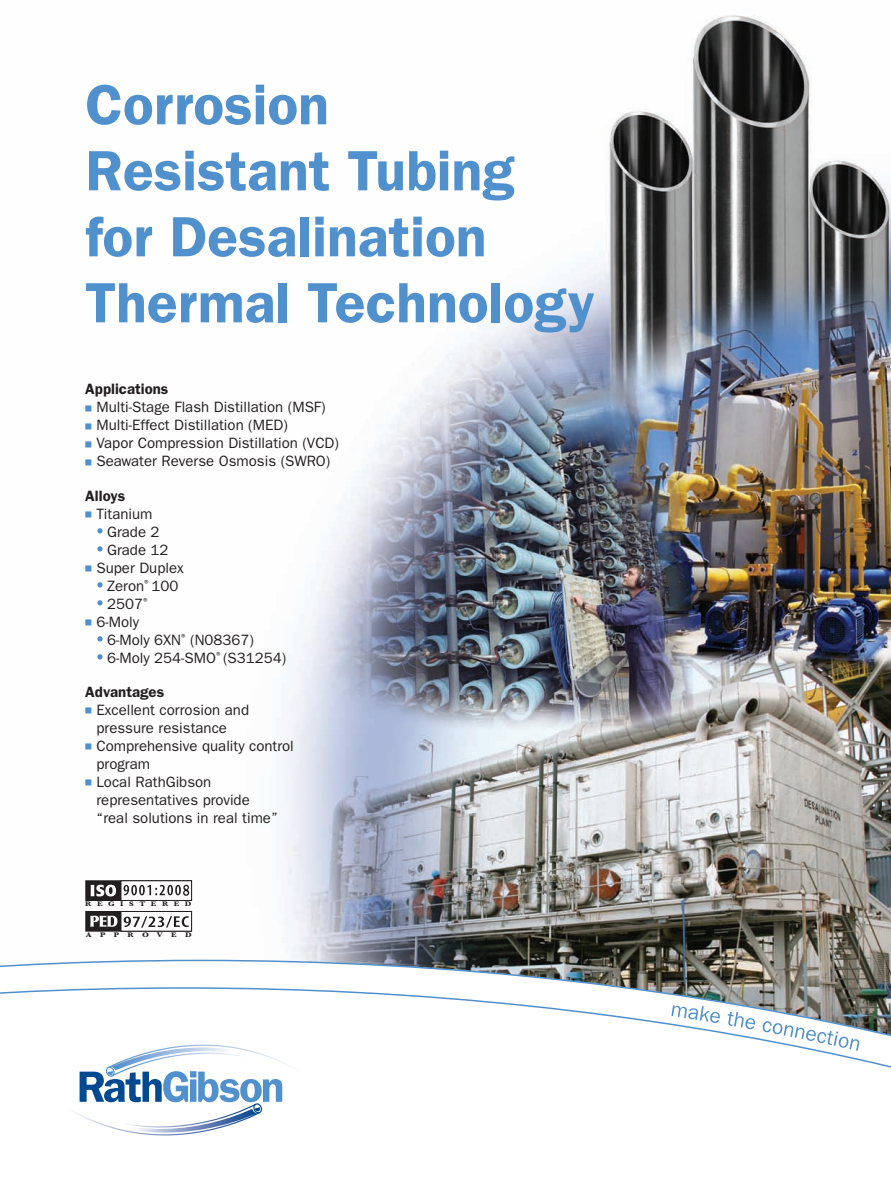
<style>
.page{position:relative;width:891px;height:1188px;background:#fff}
.page>*{position:absolute;margin:0;border:0;box-sizing:border-box;transform-origin:0 0}
.t1{font:600 57px/66px "ITC Franklin Gothic Std";color:#5090cc}
.t2{font:15px/18px "ITC Franklin Gothic Std";color:#231f20}
.t3{font:600 15px "ITC Franklin Gothic Std";color:#231f20}
.t4{font:700 6.9px "Baskerville";letter-spacing:.67em;color:#231f20;scale:1.2 1}
.t5{font:700 6.9px "Baskerville";letter-spacing:1.025em;color:#231f20;scale:1.2 1}
.s1{font-weight:600}
.s2{font-family:"Universal Newswith Comm Pi";font-size:7.5px;color:#5090cc}
</style>
<div class="page">
<img style="left:162px;top:15px;width:729px;height:945px">
<svg style="left:0;top:960px;width:891px;height:108px"></svg>
<svg style="left:43px;top:1044px;width:282px;height:92px"></svg>
<svg style="left:97px;top:528px;width:6px;height:6px"></svg>
<svg style="left:97px;top:546px;width:6px;height:6px"></svg>
<svg style="left:97px;top:582px;width:6px;height:6px"></svg>
<svg style="left:97px;top:600px;width:6px;height:6px"></svg>
<svg style="left:97px;top:636px;width:6px;height:6px"></svg>
<svg style="left:97px;top:654px;width:6px;height:6px"></svg>
<div style="left:86px;top:881px;width:106px;height:19px;background:#231f20"></div>
<div style="left:85px;top:880px;width:107px;height:21px;border:1px solid #231f20"></div>
<div style="left:121px;top:881px;width:71px;height:19px;background:#fff"></div>
<div style="left:121px;top:880px;width:71px;height:21px;border:1px solid #231f20"></div>
<svg style="left:91px;top:885px;width:25px;height:12px"></svg>
<div style="left:86px;top:911px;width:106px;height:20px;background:#231f20"></div>
<div style="left:85px;top:911px;width:107px;height:21px;border:1px solid #231f20"></div>
<div style="left:121px;top:911px;width:71px;height:20px;background:#fff"></div>
<div style="left:121px;top:911px;width:71px;height:21px;border:1px solid #231f20"></div>
<svg style="left:124px;top:916px;width:65px;height:12px"></svg>
<svg style="left:90px;top:916px;width:27px;height:11px"></svg>
<svg style="left:124px;top:885px;width:65px;height:11px"></svg>
<h1 class="t1" style="left:85px;top:72px;width:511px">Corrosion<br>Resistant Tubing for Desalination<br>Thermal Technology</h1>
<p class="t2" style="left:85px;top:380px;width:255px"><span class="s1">Applications<br></span><span class="s2">M</span> Multi-Stage Flash Distillation (MSF)<br><span class="s2">M</span> Multi-Effect Distillation (MED)<br><span class="s2">M</span> Vapor Compression Distillation (VCD)<br><span class="s2">M</span> Seawater Reverse Osmosis (SWRO)</p>
<p class="t3" style="left:85px;top:487px;width:41px">Alloys</p>
<p class="t2" style="left:85px;top:505px;width:69px"><span class="s2">M</span> Titanium</p>
<p class="t2" style="left:107px;top:523px;width:54px">Grade 2</p>
<p class="t2" style="left:107px;top:541px;width:63px">Grade 12</p>
<p class="t2" style="left:85px;top:559px;width:100px"><span class="s2">M</span> Super Duplex</p>
<p class="t2" style="left:107px;top:577px;width:73px">Zeron<sup>®</sup> 100</p>
<p class="t2" style="left:107px;top:595px;width:44px">2507<sup>®</sup></p>
<p class="t2" style="left:85px;top:613px;width:55px"><span class="s2">M</span> 6-Moly</p>
<p class="t2" style="left:107px;top:631px;width:148px">6-Moly 6XN<sup>®</sup> (N08367)</p>
<p class="t2" style="left:107px;top:649px;width:181px">6-Moly 254-SMO<sup>®</sup> (S31254)</p>
<p class="t3" style="left:85px;top:683px;width:80px">Advantages</p>
<p class="t2" style="left:85px;top:701px;width:165px"><span class="s2">M</span> Excellent corrosion and</p>
<p class="t2" style="left:96px;top:719px;width:132px">pressure resistance</p>
<p class="t2" style="left:85px;top:737px;width:210px"><span class="s2">M</span> Comprehensive quality control</p>
<p class="t2" style="left:96px;top:755px;width:55px">program</p>
<p class="t2" style="left:85px;top:773px;width:128px"><span class="s2">M</span> Local RathGibson</p>
<p class="t2" style="left:96px;top:791px;width:155px">representatives provide</p>
<p class="t2" style="left:96px;top:809px;width:183px">“real solutions in real time”</p>
<p class="t4" style="left:85px;top:900px;width:90px">REGISTERED</p>
<p class="t5" style="left:86px;top:931px;width:90px">APPROVED</p>
</div>
